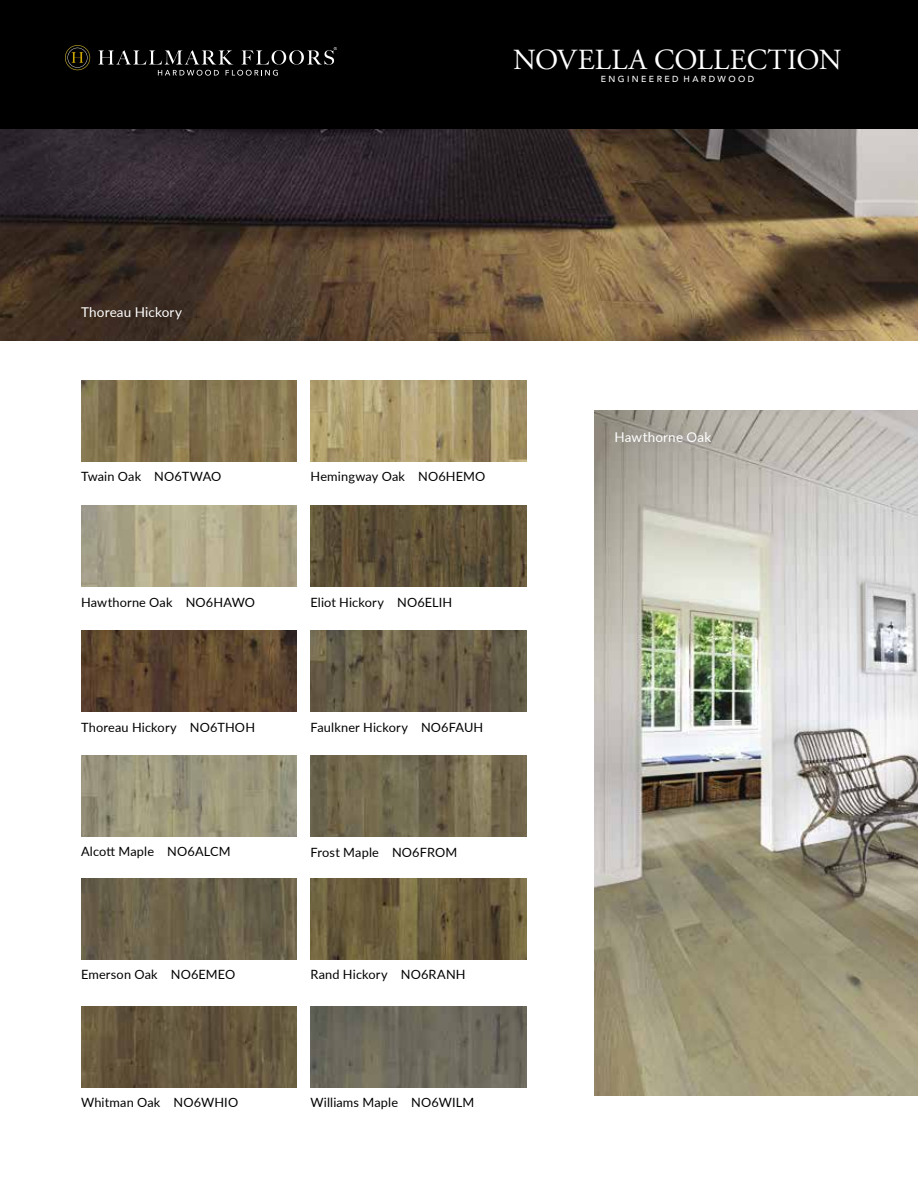
<style>
.page{position:relative;width:918px;height:1188px;background:#fff}
.page>*{position:absolute;margin:0;border:0;box-sizing:border-box;transform-origin:0 0}
.t1{font:29.1px "Adobe Garamond Pro";letter-spacing:.005em;color:#fff}
.t2{font:13.5px "Lato";letter-spacing:.01em;color:#fff}
.t3{font:12.75px "Lato";letter-spacing:.01em;color:#000}
.t4{font:500 8.7px "Avenir";color:#fff}
</style>
<div class="page">
<div style="left:0;top:0;width:918px;height:130px;background:#000"></div>
<div style="left:64px;top:44px;width:27px;height:27px;border:1px solid #000;border-radius:50%"></div>
<svg style="left:65px;top:45px;width:25px;height:25px"></svg>
<svg style="left:98px;top:47px;width:239px;height:29px"></svg>
<img style="left:81px;top:381px;width:216px;height:81px">
<img style="left:81px;top:756px;width:216px;height:81px">
<img style="left:81px;top:878px;width:216px;height:81px">
<img style="left:81px;top:1007px;width:216px;height:81px">
<img style="left:310px;top:878px;width:216px;height:81px">
<img style="left:310px;top:1007px;width:216px;height:81px">
<img style="left:81px;top:505px;width:216px;height:81px">
<img style="left:310px;top:630px;width:216px;height:81px">
<img style="left:310px;top:505px;width:216px;height:81px">
<img style="left:81px;top:630px;width:216px;height:81px">
<img style="left:310px;top:756px;width:216px;height:81px">
<img style="left:310px;top:381px;width:216px;height:81px">
<img style="left:0;top:130px;width:918px;height:210px">
<img style="left:594px;top:411px;width:324px;height:684px">
<h1 class="t1" style="left:513px;top:43px;width:330px">NOVELLA COLLECTION</h1>
<p class="t4" style="left:601px;top:74px;width:155px">E N G I N E E R E D H A R D W O O D</p>
<p class="t2" style="left:81px;top:303px;width:103px">Thoreau Hickory</p>
<p class="t2" style="left:615px;top:427px;width:98px">Hawthorne Oak</p>
<p class="t3" style="left:81px;top:467px;width:142px">Twain Oak NO6TWAO</p>
<p class="t3" style="left:310px;top:467px;width:176px">Hemingway Oak NO6HEMO</p>
<p class="t3" style="left:81px;top:593px;width:176px">Hawthorne Oak NO6HAWO</p>
<p class="t3" style="left:310px;top:593px;width:143px">Eliot Hickory NO6ELIH</p>
<p class="t3" style="left:81px;top:718px;width:176px">Thoreau Hickory NO6THOH</p>
<p class="t3" style="left:310px;top:718px;width:174px">Faulkner Hickory NO6FAUH</p>
<p class="t3" style="left:81px;top:842px;width:151px">Alcott Maple NO6ALCM</p>
<p class="t3" style="left:310px;top:843px;width:148px">Frost Maple NO6FROM</p>
<p class="t3" style="left:81px;top:965px;width:156px">Emerson Oak NO6EMEO</p>
<p class="t3" style="left:310px;top:965px;width:157px">Rand Hickory NO6RANH</p>
<p class="t3" style="left:81px;top:1093px;width:159px">Whitman Oak NO6WHIO</p>
<p class="t3" style="left:310px;top:1093px;width:165px">Williams Maple NO6WILM</p>
</div>
